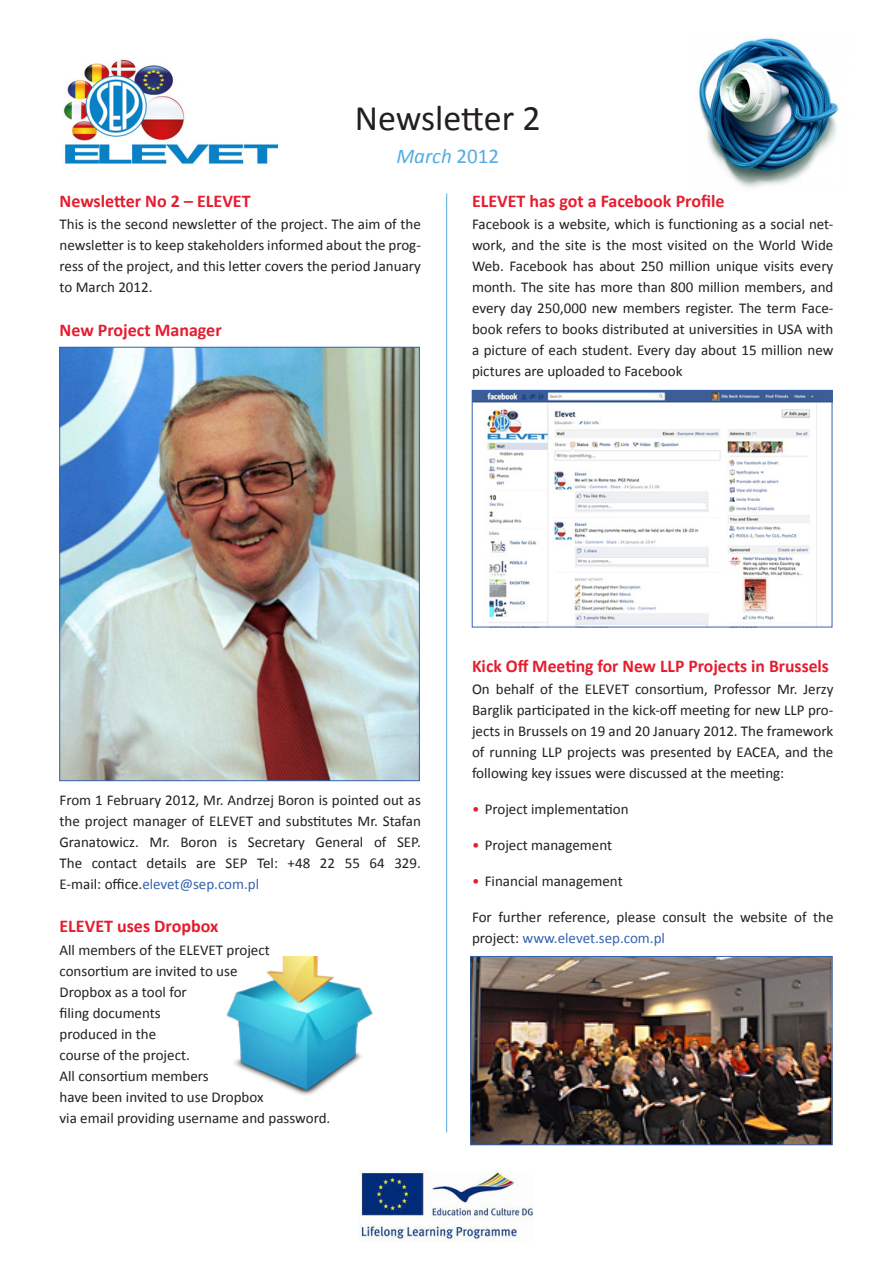
<style>
.page{position:relative;width:893px;height:1263px;background:#fff}
.page>*{position:absolute;margin:0;border:0;box-sizing:border-box;transform-origin:0 0}
.t1{font:36px "Calibri";color:#231f20}
.t2{font:italic 21px "Calibri";color:#55ace2}
.mellemrubrik{font:700 18px "Calibri";color:#e41d2f}
.bullets{font:15px/21px "Calibri";color:#231f20;text-align:justify}
.s1{font-style:normal}
.s2{color:#3463af}
.s3{color:#e41d2f}
</style>
<div class="page">
<img style="left:63px;top:59px;width:215px;height:105px">
<img style="left:697px;top:37px;width:142px;height:151px">
<img style="left:359px;top:1171px;width:175px;height:71px">
<hr style="left:446px;top:193px;width:1px;height:939px;background:#55ace2">
<img style="left:62px;top:349px;width:356px;height:430px">
<div style="left:60px;top:347px;width:360px;height:434px;border:1px solid #3463af"></div>
<img style="left:226px;top:956px;width:147px;height:139px">
<img style="left:474px;top:392px;width:356px;height:233px">
<div style="left:472px;top:390px;width:360px;height:237px;border:1px solid #3463af"></div>
<img style="left:473px;top:958px;width:357px;height:185px">
<div style="left:471px;top:956px;width:361px;height:189px;border:1px solid #3463af"></div>
<h1 class="t1" style="left:355px;top:95px;width:187px">Newsletter 2</h1>
<h2 class="t2" style="left:396px;top:141px;width:104px">March <span class="s1">2012</span></h2>
<p class="mellemrubrik" style="left:60px;top:189px;width:193px">Newsletter No 2 – ELEVET</p>
<p class="bullets" style="left:60px;top:214px;width:363px">This is the second newsletter of the project. The aim of the newsletter is to keep stakeholders informed about the prog&shy;ress of the project, and this letter covers the period January to March 2012.</p>
<p class="mellemrubrik" style="left:60px;top:318px;width:164px">New Project Manager</p>
<p class="mellemrubrik" style="left:472px;top:189px;width:254px">ELEVET has got a Facebook Profile</p>
<p class="bullets" style="left:472px;top:214px;width:363px">Facebook is a website, which is functioning as a social net&shy;work, and the site is the most visited on the World Wide Web. Facebook has about 250 million unique visits every month. The site has more than 800 million members, and every day 250,000 new members register. The term Face&shy;book refers to books distributed at universities in USA with a picture of each student. Every day about 15 million new pictures are uploaded to Facebook</p>
<p class="bullets" style="left:60px;top:789px;width:363px">From 1 February 2012, Mr. Andrzej Boron is pointed out as the project manager of ELEVET and substitutes Mr. Stafan Granatowicz. Mr. Boron is Secretary General of SEP.<br>The contact details are SEP Tel: +48 22 55 64 329.<br>E-mail: office.<span class="s2">elevet@sep.com.pl</span></p>
<p class="mellemrubrik" style="left:60px;top:915px;width:160px">ELEVET uses Dropbox</p>
<p class="bullets" style="left:60px;top:939px;width:272px;text-align:left">All members of the ELEVET project consortium are invited to use<br>Dropbox as a tool for<br>filing documents<br>produced in the<br>course of the project.<br>All consortium members<br>have been invited to use Dropbox<br>via email providing username and password.</p>
<p class="mellemrubrik" style="left:472px;top:654px;width:358px">Kick Off Meeting for New LLP Projects in Brussels</p>
<p class="bullets" style="left:472px;top:679px;width:363px">On behalf of the ELEVET consortium, Professor Mr. Jerzy Barglik participated in the kick-off meeting for new LLP pro&shy;jects in Brussels on 19 and 20 January 2012. The framework of running LLP projects was presented by EACEA, and the following key issues were discussed at the meeting:</p>
<p class="bullets" style="left:472px;top:799px;width:158px"><span class="s3">•</span> Project implementation</p>
<p class="bullets" style="left:472px;top:835px;width:142px"><span class="s3">•</span> Project management</p>
<p class="bullets" style="left:472px;top:871px;width:152px"><span class="s3">•</span> Financial management</p>
<p class="bullets" style="left:472px;top:907px;width:363px">For further reference, please consult the website of the project: <span class="s2">www.elevet.sep.com.pl</span></p>
</div>
